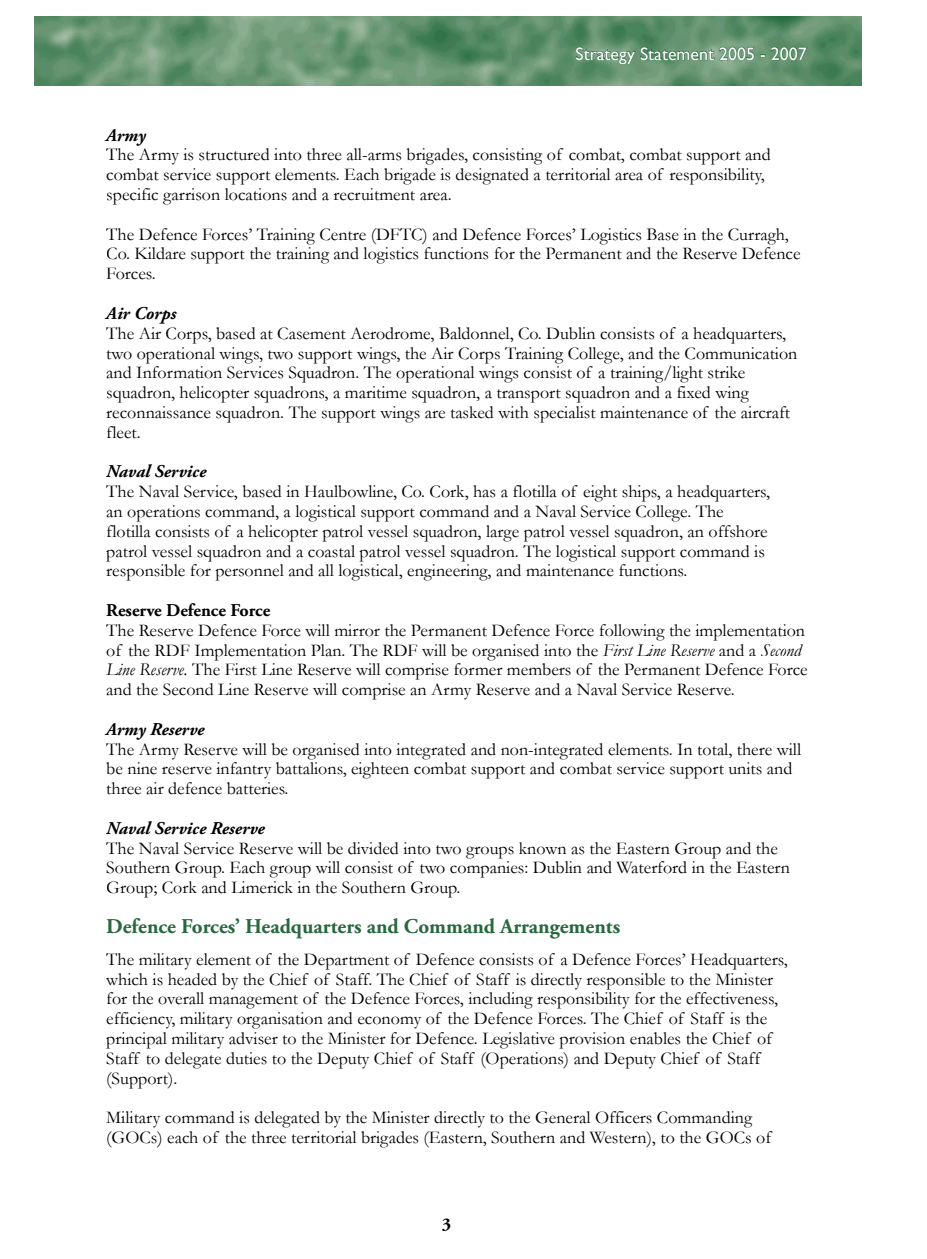
<style>
.page{position:relative;width:927px;height:1259px;background:#fff}
.page>*{position:absolute;margin:0;border:0;box-sizing:border-box;transform-origin:0 0}
.t1{font:700 21px "Adobe Garamond Pro";color:#28683e}
.t2{font:18px/19.8px "Garamond";color:#000}
.t3{font:italic 700 18px "Adobe Garamond Pro";color:#000}
.t4{font:18px "Gill Sans";color:#fff}
.t5{font:700 18px "Adobe Garamond Pro";color:#000}
.s1{font-family:"Adobe Garamond Pro";font-weight:700;color:#fff}
.s2{font-style:italic}
</style>
<div class="page">
<img style="left:34px;top:17px;width:827px;height:68px">
<svg style="left:576px;top:47px;width:189px;height:17px;background:#5a8b68"></svg>
<svg style="left:771px;top:47px;width:37px;height:14px"></svg>
<p class="t4" style="left:575px;top:43px;width:233px">Strategy Statement 2005 - 2007</p>
<p class="t3" style="left:106px;top:125px;width:41px">Army</p>
<p class="t2" style="left:106px;top:145px;width:666px">The Army is structured into three all-arms brigades, consisting of combat, combat support and combat service support elements. Each brigade is designated a territorial area of responsibility, specific garrison locations and a recruitment area.</p>
<p class="t2" style="left:106px;top:224px;width:696px">The Defence Forces’ Training Centre (DFTC) and Defence Forces’ Logistics Base in the Curragh,<br>Co. Kildare support the training and logistics functions for the Permanent and the Reserve Defence<br>Forces.</p>
<p class="t3" style="left:106px;top:303px;width:72px">Air Corps</p>
<p class="t2" style="left:106px;top:323px;width:693px">The Air Corps, based at Casement Aerodrome, Baldonnel, Co. Dublin consists of a headquarters, two operational wings, two support wings, the Air Corps Training College, and the Communication and Information Services Squadron. The operational wings consist of a training/light strike squadron, helicopter squadrons, a maritime squadron, a transport squadron and a fixed wing reconnaissance squadron. The support wings are tasked with specialist maintenance of the aircraft fleet.</p>
<p class="t3" style="left:106px;top:461px;width:101px">Naval Service</p>
<p class="t2" style="left:106px;top:481px;width:695px">The Naval Service, based in Haulbowline, Co. Cork, has a flotilla of eight ships, a headquarters,<br>an operations command, a logistical support command and a Naval Service College. The<br>flotilla consists of a helicopter patrol vessel squadron, large patrol vessel squadron, an offshore patrol vessel squadron and a coastal patrol vessel squadron. The logistical support command is responsible for personnel and all logistical, engineering, and maintenance functions. <span class="s1">FORMATION</span></p>
<p class="t5" style="left:106px;top:600px;width:166px">Reserve Defence Force</p>
<p class="t2" style="left:106px;top:620px;width:703px">The Reserve Defence Force will mirror the Permanent Defence Force following the implementation of the RDF Implementation Plan. The RDF will be organised into the <span class="s2">First Line Reserve</span> and a <span class="s2">Second Line Reserve.</span> The First Line Reserve will comprise former members of the Permanent Defence Force and the Second Line Reserve will comprise an Army Reserve and a Naval Service Reserve.</p>
<p class="t3" style="left:106px;top:719px;width:100px">Army Reserve</p>
<p class="t2" style="left:106px;top:739px;width:696px">The Army Reserve will be organised into integrated and non-integrated elements. In total, there will be nine reserve infantry battalions, eighteen combat support and combat service support units and three air defence batteries.</p>
<p class="t3" style="left:106px;top:818px;width:160px">Naval Service Reserve</p>
<p class="t2" style="left:106px;top:838px;width:685px">The Naval Service Reserve will be divided into two groups known as the Eastern Group and the<br>Southern Group. Each group will consist of two companies: Dublin and Waterford in the Eastern<br>Group; Cork and Limerick in the Southern Group.</p>
<p class="t1" style="left:106px;top:914px;width:515px">Defence Forces’ Headquarters and Command Arrangements</p>
<p class="t2" style="left:106px;top:949px;width:683px">The military element of the Department of Defence consists of a Defence Forces’ Headquarters, which is headed by the Chief of Staff. The Chief of Staff is directly responsible to the Minister for the overall management of the Defence Forces, including responsibility for the effectiveness, efficiency, military organisation and economy of the Defence Forces. The Chief of Staff is the principal military adviser to the Minister for Defence. Legislative provision enables the Chief of Staff to delegate duties to the Deputy Chief of Staff (Operations) and Deputy Chief of Staff (Support).</p>
<p class="t2" style="left:106px;top:1107px;width:666px">Military command is delegated by the Minister directly to the General Officers Commanding (GOCs) each of the three territorial brigades (Eastern, Southern and Western), to the GOCs of</p>
<p class="t5" style="left:442px;top:1213px;width:11px">3</p>
</div>
